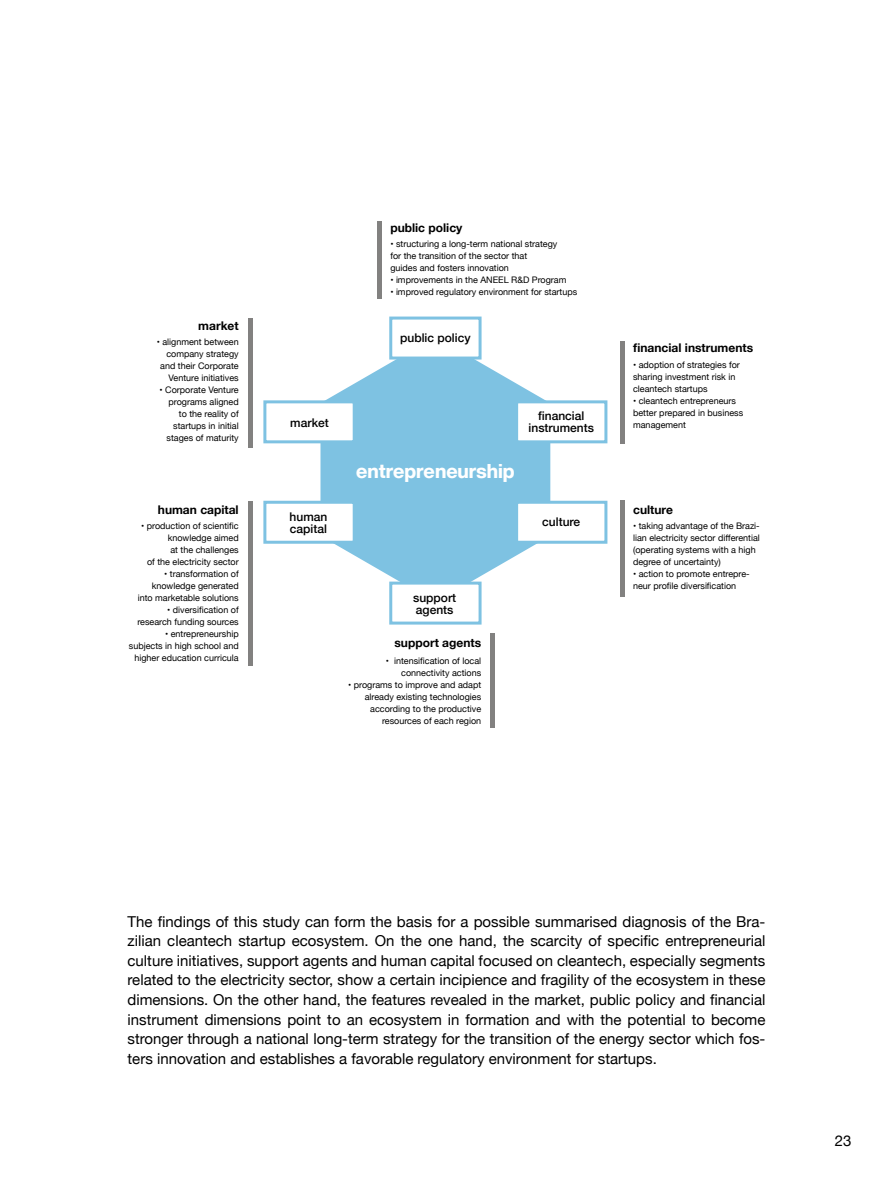
<style>
.page{position:relative;width:893px;height:1191px;background:#fff}
.page>*{position:absolute;margin:0;border:0;box-sizing:border-box;transform-origin:0 0}
.t1{font:800 19.5px "Helvetica Now Display";color:#fff}
.t2{font:15px/19.5px "Helvetica Neue";color:#000;text-align:justify}
.t3{font:500 12px/12px "Helvetica Neue";color:#000}
.t4{font:700 12px "Helvetica Neue";color:#000}
.t5{font:9px/12px "Helvetica Neue";color:#000;text-align:right}
</style>
<div class="page">
<hr style="left:621px;top:500px;width:4px;height:97px;background:#828180">
<hr style="left:621px;top:341px;width:4px;height:102px;background:#828180">
<hr style="left:378px;top:222px;width:4px;height:77px;background:#828180">
<hr style="left:249px;top:318px;width:4px;height:130px;background:#828180">
<hr style="left:249px;top:500px;width:4px;height:165px;background:#828180">
<hr style="left:490px;top:633px;width:4px;height:94px;background:#828180">
<svg style="left:320px;top:359px;width:230px;height:222px;background:#91cbe6"></svg>
<div style="left:389px;top:316px;width:93px;height:43px;background:#fff;border:3px solid #7ec2e2"></div>
<div style="left:263px;top:400px;width:93px;height:43px;background:#fff;border:3px solid #7ec2e2"></div>
<div style="left:263px;top:501px;width:93px;height:43px;background:#fff;border:3px solid #7ec2e2"></div>
<div style="left:515px;top:400px;width:92px;height:43px;background:#fff;border:3px solid #7ec2e2"></div>
<div style="left:515px;top:501px;width:92px;height:43px;background:#fff;border:3px solid #7ec2e2"></div>
<div style="left:389px;top:581px;width:93px;height:43px;background:#fff;border:3px solid #7ec2e2"></div>
<h3 class="t4" style="left:198px;top:316px;width:42px">market</h3>
<p class="t5" style="left:157px;top:337px;width:83px">• alignment between company strategy and their Corporate<br>Venture initiatives</p>
<p class="t5" style="left:160px;top:385px;width:81px">• Corporate Venture programs aligned to the reality of startups in initial stages of maturity</p>
<h3 class="t4" style="left:158px;top:500px;width:82px">human capital</h3>
<p class="t5" style="left:141px;top:520px;width:99px">• production of scientific knowledge aimed<br>at the challenges<br>of the electricity sector</p>
<p class="t5" style="left:138px;top:568px;width:103px">• transformation of knowledge generated into marketable solutions</p>
<p class="t5" style="left:137px;top:604px;width:103px">• diversification of research funding sources</p>
<p class="t5" style="left:129px;top:628px;width:111px">• entrepreneurship<br>subjects in high school and higher education curricula</p>
<h3 class="t4" style="left:390px;top:218px;width:74px">public policy</h3>
<p class="t5" style="left:390px;top:238px;width:169px;text-align:left">• structuring a long-term national strategy for the transition of the sector that<br>guides and fosters innovation</p>
<p class="t5" style="left:390px;top:274px;width:178px">• improvements in the ANEEL R&amp;D Program</p>
<p class="t5" style="left:390px;top:286px;width:188px">• improved regulatory environment for startups</p>
<h3 class="t3" style="left:400px;top:330px;width:72px">public policy</h3>
<h3 class="t3" style="left:290px;top:415px;width:40px">market</h3>
<h3 class="t3" style="left:290px;top:510px;width:39px">human capital</h3>
<h1 class="t1" style="left:356px;top:458px;width:160px">entrepreneurship</h1>
<h3 class="t3" style="left:529px;top:408px;width:67px;text-align:center">financial instruments</h3>
<h3 class="t3" style="left:542px;top:515px;width:40px">culture</h3>
<h3 class="t3" style="left:413px;top:590px;width:45px">support agents</h3>
<h3 class="t4" style="left:394px;top:633px;width:88px">support agents</h3>
<p class="t5" style="left:386px;top:655px;width:97px">• intensification of local connectivity actions</p>
<p class="t5" style="left:348px;top:679px;width:134px">• programs to improve and adapt already existing technologies according to the productive resources of each region</p>
<h3 class="t4" style="left:633px;top:339px;width:121px">financial instruments</h3>
<p class="t5" style="left:633px;top:359px;width:108px;text-align:left">• adoption of strategies for sharing investment risk in cleantech startups</p>
<p class="t5" style="left:633px;top:395px;width:112px;text-align:left">• cleantech entrepreneurs better prepared in business management</p>
<h3 class="t4" style="left:633px;top:500px;width:41px">culture</h3>
<p class="t5" style="left:633px;top:520px;width:128px;text-align:left">• taking advantage of the Brazi&shy;lian electricity sector differential (operating systems with a high degree of uncertainty)</p>
<p class="t5" style="left:633px;top:568px;width:118px;text-align:left">• action to promote entrepre&shy;neur profile diversification</p>
<p class="t2" style="left:128px;top:912px;width:639px">The findings of this study can form the basis for a possible summarised diagnosis of the Bra&shy;zilian cleantech startup ecosystem. On the one hand, the scarcity of specific entrepreneurial culture initiatives, support agents and human capital focused on cleantech, especially segments related to the electricity sector, show a certain incipience and fragility of the ecosystem in these dimensions. On the other hand, the features revealed in the market, public policy and financial instrument dimensions point to an ecosystem in formation and with the potential to become stronger through a national long-term strategy for the transition of the energy sector which fos&shy;ters innovation and establishes a favorable regulatory environment for startups.</p>
<h2 class="t2" style="left:835px;top:1131px;width:18px">23</h2>
</div>
